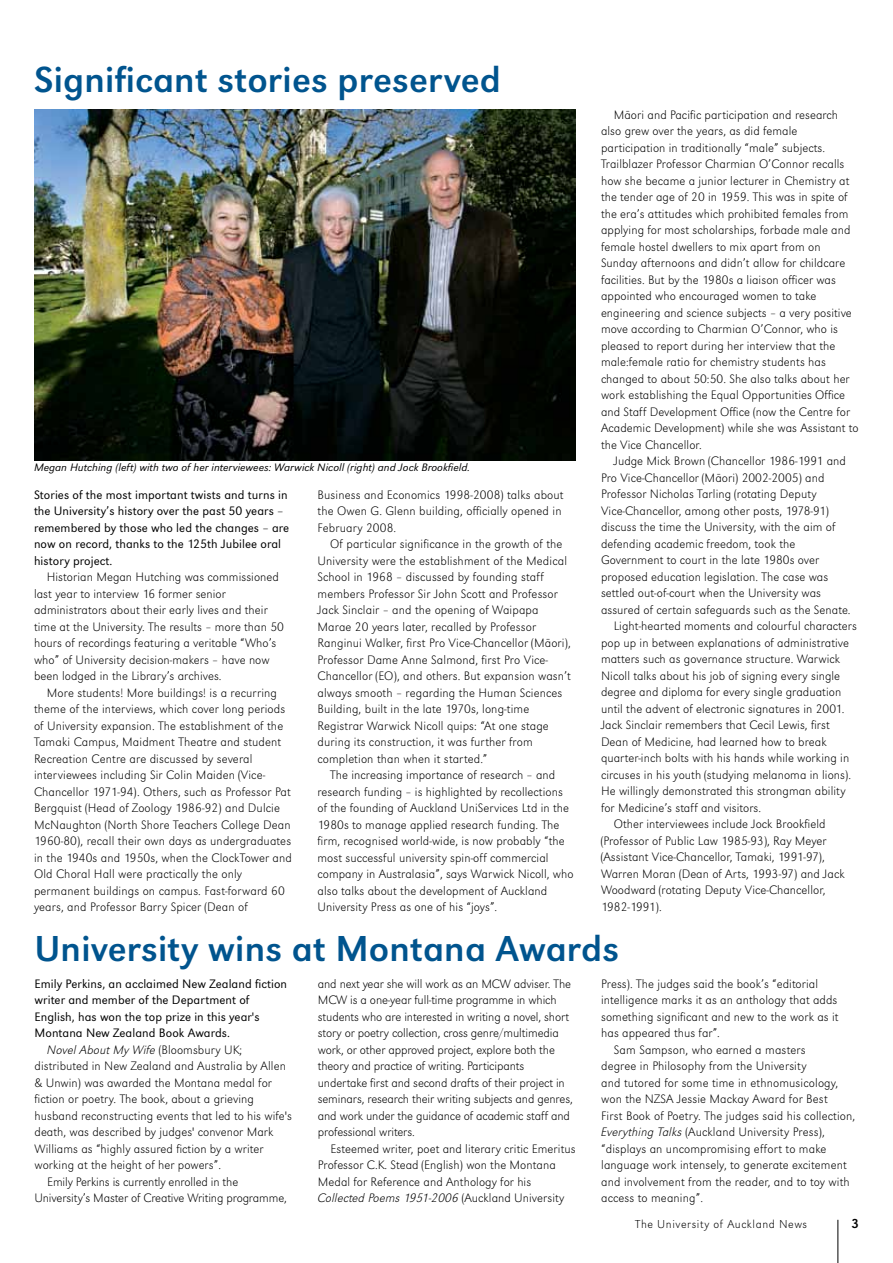
<style>
.page{position:relative;width:893px;height:1263px;background:#fff}
.page>*{position:absolute;margin:0;border:0;box-sizing:border-box;transform-origin:0 0}
.t1{font:37.5px "Grot Macron Reg";letter-spacing:.005em;color:#00548e}
.t2{font:13.5px "Grot Macron Reg";color:#000}
.t3{font:12.75px/16.5px "Grot Macron Extra Lt";letter-spacing:.005em;color:#000}
.t4{font:300 12.75px/16.5px "Grot Macron";letter-spacing:.005em;color:#000}
.t5{font:12.75px "Grot Macron Extra Lt Ita";letter-spacing:.005em;color:#000}
.t6{font:12.75px "Grot Macron Extra Lt";letter-spacing:-.025em;color:#000}
.t7{font:12px "Grot Macron Extra Lt";letter-spacing:.05em;color:#000}
.t8{font:11.25px "Grot Macron Light Ita";letter-spacing:.005em;color:#000}
.s1{font-family:"Grot Macron Extra Lt"}
.s2{font-family:"Grot Macron Extra Lt Ita"}
</style>
<div class="page">
<hr style="left:838px;top:1220px;width:1px;height:43px;background:#000">
<img style="left:34px;top:110px;width:541px;height:350px">
<h1 class="t1" style="left:34px;top:58px;width:468px">Significant stories preserved</h1>
<p class="t8" style="left:34px;top:461px;width:438px">Megan Hutching (left) with two of her interviewees: Warwick Nicoll (right) and Jock Brookfield.</p>
<p class="t4" style="left:34px;top:486px;width:257px">Stories of the most important twists and turns in the University’s history over the past 50 years – remembered by those who led the changes – are now on record, thanks to the 125th Jubilee oral history project.</p>
<p class="t3" style="left:34px;top:569px;width:251px;text-indent:13px">H istorian Megan H utching was commissioned last year to interview 16 former senior administrators about their early lives and their time at the University. The results – more than 50 hours of recordings featuring a veritable “Who’s who” of University decision-makers – have now been lodged in the Library’s archives.</p>
<p class="t3" style="left:34px;top:684px;width:259px;text-indent:13px">More students! More buildings! is a recurring theme of the interviews, which cover long periods of University expansion. The establishment of the Tamaki Campus, Maidment Theatre and student Recreation Centre are discussed by several interviewees including Sir Colin Maiden (Vice-Chancellor 1971-94). Others, such as Professor Pat Bergquist (Head of Zoology 1986-92) and Dulcie McNaughton (North Shore Teachers College Dean 1960-80), recall their own days as undergraduates in the 1940s and 1950s, when the ClockTower and Old Choral Hall were practically the only permanent buildings on campus. Fast-forward 60 years, and Professor Barry Spicer (Dean of</p>
<p class="t3" style="left:317px;top:486px;width:248px">Business and Economics 1998-2008) talks about the Owen G. Glenn building, officially opened in<br>February 2008.</p>
<p class="t3" style="left:317px;top:536px;width:255px;text-indent:13px">Of particular significance in the growth of the University were the establishment of the Medical School in 1968 – discussed by founding staff members Professor Sir John Scott and Professor Jack Sinclair – and the opening of Waipapa Marae 20 years later, recalled by Professor Ranginui Walker, first Pro Vice-Chancellor (Mäori), Professor Dame Anne Salmond, first Pro Vice-Chancellor (EO), and others. But expansion wasn’t always smooth – regarding the H uman Sciences Building, built in the late 1970s, long-time Registrar Warwick N icoll quips: “At one stage during its construction, it was further from completion than when it started.”</p>
<p class="t3" style="left:317px;top:767px;width:258px;text-indent:13px">The increasing importance of research – and research funding – is highlighted by recollections of the founding of Auckland UniServices Ltd in the 1980s to manage applied research funding. The firm, recognised world-wide, is now probably “the most successful university spin-off commercial company in Australasia”, says Warwick N icoll, who also talks about the development of Auckland University Press as one of his “joys”.</p>
<p class="t3" style="left:601px;top:106px;width:259px;text-indent:13px">Mäori and Pacific participation and research also grew over the years, as did female participation in traditionally “male” subjects.<br>Trailblazer Professor Charmian O’Connor recalls how she became a junior lecturer in Chemistry at the tender age of 20 in 1959. This was in spite of the era’s attitudes which prohibited females from applying for most scholarships, forbade male and female hostel dwellers to mix apart from on Sunday afternoons and didn’t allow for childcare facilities. But by the 1980s a liaison officer was appointed who encouraged women to take engineering and science subjects – a very positive move according to Charmian O’Connor, who is pleased to report during her interview that the male:female ratio for chemistry students has changed to about 50:50. She also talks about her work establishing the Equal Opportunities Office and Staff Development Office (now the Centre for Academic Development) while she was Assistant to the Vice Chancellor.</p>
<p class="t3" style="left:614px;top:453px;width:234px">Judge Mick Brown (Chancellor 1986-1991 and</p>
<p class="t3" style="left:601px;top:469px;width:225px">Pro Vice-Chancellor (Mäori) 2002-2005) and</p>
<p class="t3" style="left:601px;top:486px;width:218px">Professor N icholas Tarling (rotating Deputy</p>
<p class="t3" style="left:601px;top:502px;width:230px">Vice-Chancellor, among other posts, 1978-91)</p>
<p class="t3" style="left:601px;top:519px;width:236px">discuss the time the University, with the aim of</p>
<p class="t3" style="left:601px;top:535px;width:196px">defending academic freedom, took the</p>
<p class="t3" style="left:601px;top:552px;width:220px">Government to court in the late 1980s over</p>
<p class="t3" style="left:601px;top:568px;width:229px">proposed education legislation. The case was</p>
<p class="t3" style="left:601px;top:585px;width:222px">settled out-of-court when the University was</p>
<p class="t3" style="left:601px;top:601px;width:251px">assured of certain safeguards such as the Senate.</p>
<p class="t3" style="left:614px;top:618px;width:245px">Light-hearted moments and colourful characters</p>
<p class="t3" style="left:601px;top:634px;width:250px">pop up in between explanations of administrative</p>
<p class="t3" style="left:601px;top:651px;width:241px">matters such as governance structure. Warwick</p>
<p class="t3" style="left:601px;top:667px;width:241px">N icoll talks about his job of signing every single</p>
<p class="t3" style="left:601px;top:684px;width:242px">degree and diploma for every single graduation</p>
<p class="t3" style="left:601px;top:700px;width:245px">until the advent of electronic signatures in 2001.</p>
<p class="t3" style="left:601px;top:717px;width:230px">Jack Sinclair remembers that Cecil Lewis, first</p>
<p class="t3" style="left:601px;top:733px;width:227px">Dean of Medicine, had learned how to break</p>
<p class="t3" style="left:601px;top:750px;width:250px">quarter-inch bolts with his hands while working in</p>
<p class="t3" style="left:601px;top:766px;width:252px">circuses in his youth (studying melanoma in lions).</p>
<p class="t3" style="left:601px;top:783px;width:247px">He willingly demonstrated this strongman ability</p>
<p class="t3" style="left:601px;top:799px;width:162px">for Medicine’s staff and visitors.</p>
<p class="t3" style="left:614px;top:816px;width:213px">Other interviewees include Jock Brookfield</p>
<p class="t3" style="left:601px;top:832px;width:227px">(Professor of Public Law 1985-93), Ray Meyer</p>
<p class="t3" style="left:601px;top:849px;width:225px">(Assistant Vice-Chancellor, Tamaki, 1991-97),</p>
<p class="t3" style="left:601px;top:865px;width:245px">Warren Moran (Dean of Arts, 1993-97) and Jack</p>
<p class="t3" style="left:601px;top:882px;width:226px">Woodward (rotating Deputy Vice-Chancellor,</p>
<p class="t6" style="left:601px;top:899px;width:62px">1982-1991).</p>
<h1 class="t1" style="left:34px;top:926px;width:586px">University wins at Montana Awards</h1>
<p class="t4" style="left:34px;top:975px;width:254px">Emily Perkins, an acclaimed New Zealand fiction writer and member of the Department of English, has won the top prize in this year's Montana N ew Zealand Book Awards.</p>
<p class="t5" style="left:47px;top:1042px;width:196px">Novel About My Wife <span class="s1">(Bloomsbury UK;</span></p>
<p class="t3" style="left:35px;top:1058px;width:253px">distributed in New Zealand and Australia by Allen</p>
<p class="t3" style="left:35px;top:1074px;width:239px">&amp; Unwin) was awarded the Montana medal for</p>
<p class="t3" style="left:35px;top:1091px;width:221px">fiction or poetry. The book, about a grieving</p>
<p class="t3" style="left:35px;top:1107px;width:259px">husband reconstructing events that led to his wife's</p>
<p class="t3" style="left:35px;top:1124px;width:241px">death, was described by judges' convenor Mark</p>
<p class="t3" style="left:35px;top:1140px;width:231px">Williams as “highly assured fiction by a writer</p>
<p class="t3" style="left:35px;top:1157px;width:188px">working at the height of her powers”.</p>
<p class="t3" style="left:47px;top:1173px;width:192px">Emily Perkins is currently enrolled in the</p>
<p class="t3" style="left:35px;top:1190px;width:254px">University’s Master of Creative Writing programme,</p>
<p class="t3" style="left:601px;top:975px;width:218px">Press). The judges said the book’s “editorial</p>
<p class="t3" style="left:601px;top:992px;width:238px">intelligence marks it as an anthology that adds</p>
<p class="t3" style="left:601px;top:1008px;width:239px">something significant and new to the work as it</p>
<p class="t3" style="left:601px;top:1025px;width:120px">has appeared thus far”.</p>
<p class="t3" style="left:614px;top:1041px;width:193px">Sam Sampson, who earned a masters</p>
<p class="t3" style="left:601px;top:1058px;width:207px">degree in Philosophy from the University</p>
<p class="t3" style="left:601px;top:1074px;width:239px">and tutored for some time in ethnomusicology,</p>
<p class="t3" style="left:601px;top:1091px;width:228px">won the NZSA Jessie Mackay Award for Best</p>
<p class="t3" style="left:601px;top:1107px;width:256px">First Book of Poetry. The judges said his collection,</p>
<p class="t3" style="left:601px;top:1124px;width:225px"><span class="s2">Everything Talks</span> (Auckland University Press),</p>
<p class="t3" style="left:601px;top:1140px;width:227px">“displays an uncompromising effort to make</p>
<p class="t3" style="left:601px;top:1157px;width:247px">language work intensely, to generate excitement</p>
<p class="t3" style="left:601px;top:1173px;width:250px">and involvement from the reader, and to toy with</p>
<p class="t3" style="left:601px;top:1190px;width:103px">access to meaning”.</p>
<p class="t3" style="left:318px;top:975px;width:256px">and next year she will work as an MCW adviser. The MCW is a one-year full-time programme in which students who are interested in writing a novel, short story or poetry collection, cross genre/multimedia work, or other approved project, explore both the theory and practice of writing. Participants undertake first and second drafts of their project in seminars, research their writing subjects and genres, and work under the guidance of academic staff and professional writers.</p>
<p class="t3" style="left:318px;top:1140px;width:259px;text-indent:13px">Esteemed writer, poet and literary critic Emeritus<br>Professor C.K. Stead (English) won the Montana<br>Medal for Reference and Anthology for his</p>
<p class="t5" style="left:318px;top:1190px;width:249px">Collected Poems 1951-2006 <span class="s1">(Auckland University</span></p>
<p class="t7" style="left:635px;top:1217px;width:173px">The University of Auckland N ews</p>
<p class="t2" style="left:851px;top:1216px;width:9px">3</p>
</div>
